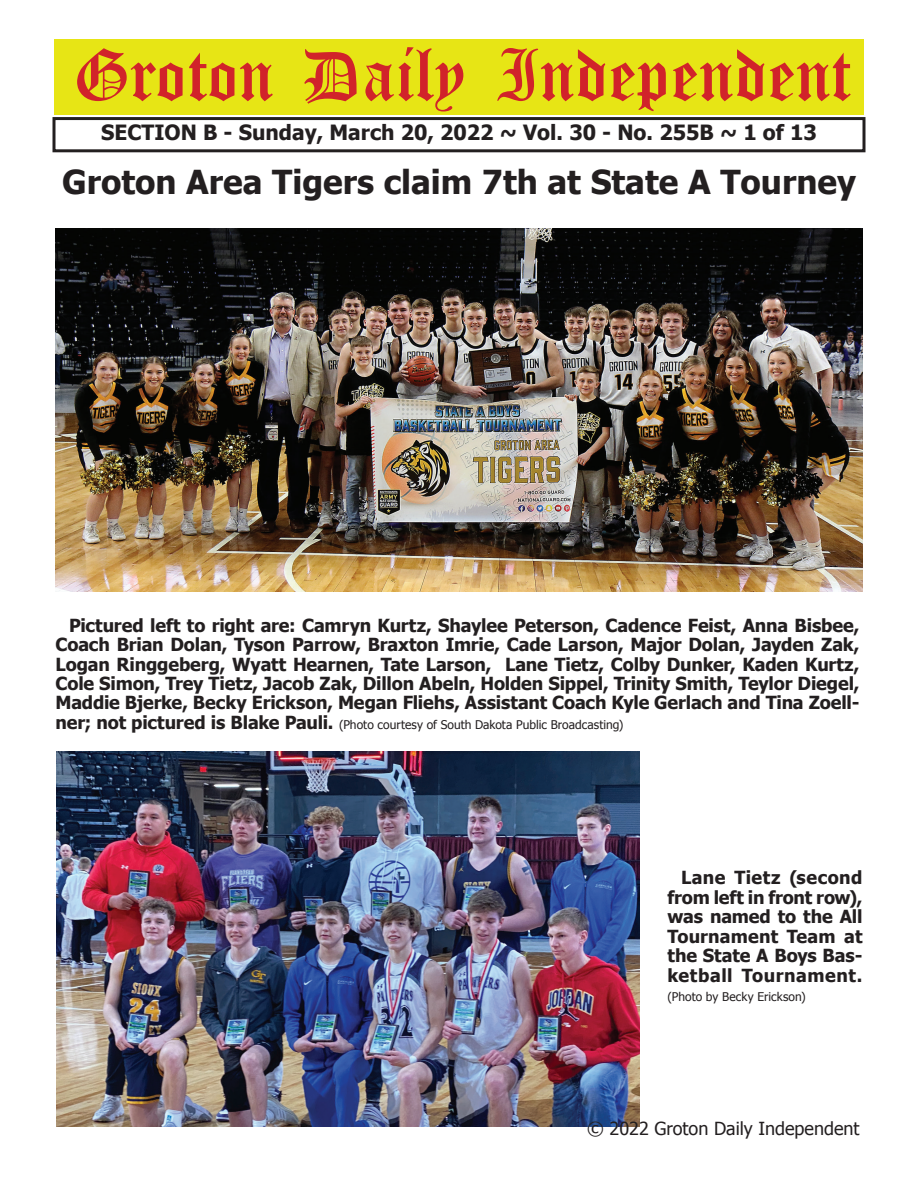
<style>
.page{position:relative;width:918px;height:1188px;background:#fff}
.page>*{position:absolute;margin:0;border:0;box-sizing:border-box;transform-origin:0 0}
.t1{font:54px "Old English Five";color:#d1232a}
.t2{font:700 33px "Tahoma";color:#231f20}
.t3{font:700 21px "Tahoma";color:#231f20}
.t4{font:700 18px/19.5px "Tahoma";letter-spacing:-.005em;color:#231f20;text-align:justify}
.t5{font:18px "Tahoma";color:#231f20}
.t6{font:12px "Tahoma";letter-spacing:.005em;color:#231f20}
.s1{font-weight:700;font-size:18px}
</style>
<div class="page">
<div style="left:52px;top:117px;width:814px;height:35px;border:3px solid #231f20"></div>
<div style="left:54px;top:40px;width:810px;height:75px;background:#e7e515"></div>
<img style="left:57px;top:751px;width:583px;height:375px">
<img style="left:56px;top:229px;width:806px;height:362px">
<h1 class="t1" style="left:73px;top:50px;width:779px">Groton Daily Independent</h1>
<p class="t3" style="left:101px;top:117px;width:717px">SECTION B - Sunday, March 20, 2022 ~ Vol. 30 - No. 255B ~ 1 of 13</p>
<h2 class="t2" style="left:62px;top:159px;width:795px">Groton Area Tigers claim 7th at State A Tourney</h2>
<p class="t4" style="left:56px;top:614px;width:806px;text-indent:14px">Pictured left to right are: Camryn Kurtz, Shaylee Peterson, Cadence Feist, Anna Bisbee, Coach Brian Dolan, Tyson Parrow, Braxton Imrie, Cade Larson, Major Dolan, Jayden Zak, Logan Ringgeberg, Wyatt Hearnen, Tate Larson, Lane Tietz, Colby Dunker, Kaden Kurtz, Cole Simon, Trey Tietz, Jacob Zak, Dillon Abeln, Holden Sippel, Trinity Smith, Teylor Diegel, Maddie Bjerke, Becky Erickson, Megan Fliehs, Assistant Coach Kyle Gerlach and Tina Zoell-</p>
<p class="t6" style="left:56px;top:717px;width:570px"><span class="s1">ner; not pictured is Blake Pauli.</span> (Photo courtesy of South Dakota Public Broadcasting)</p>
<p class="t4" style="left:668px;top:867px;width:197px;text-indent:14px">Lane Tietz (second from left in front row), was named to the All Tournament Team at the State A Boys Bas&shy;ketball Tournament.</p>
<p class="t6" style="left:668px;top:989px;width:140px">(Photo by Becky Erickson)</p>
<p class="t5" style="left:587px;top:1116px;width:274px">© 2022 Groton Daily Independent</p>
</div>
